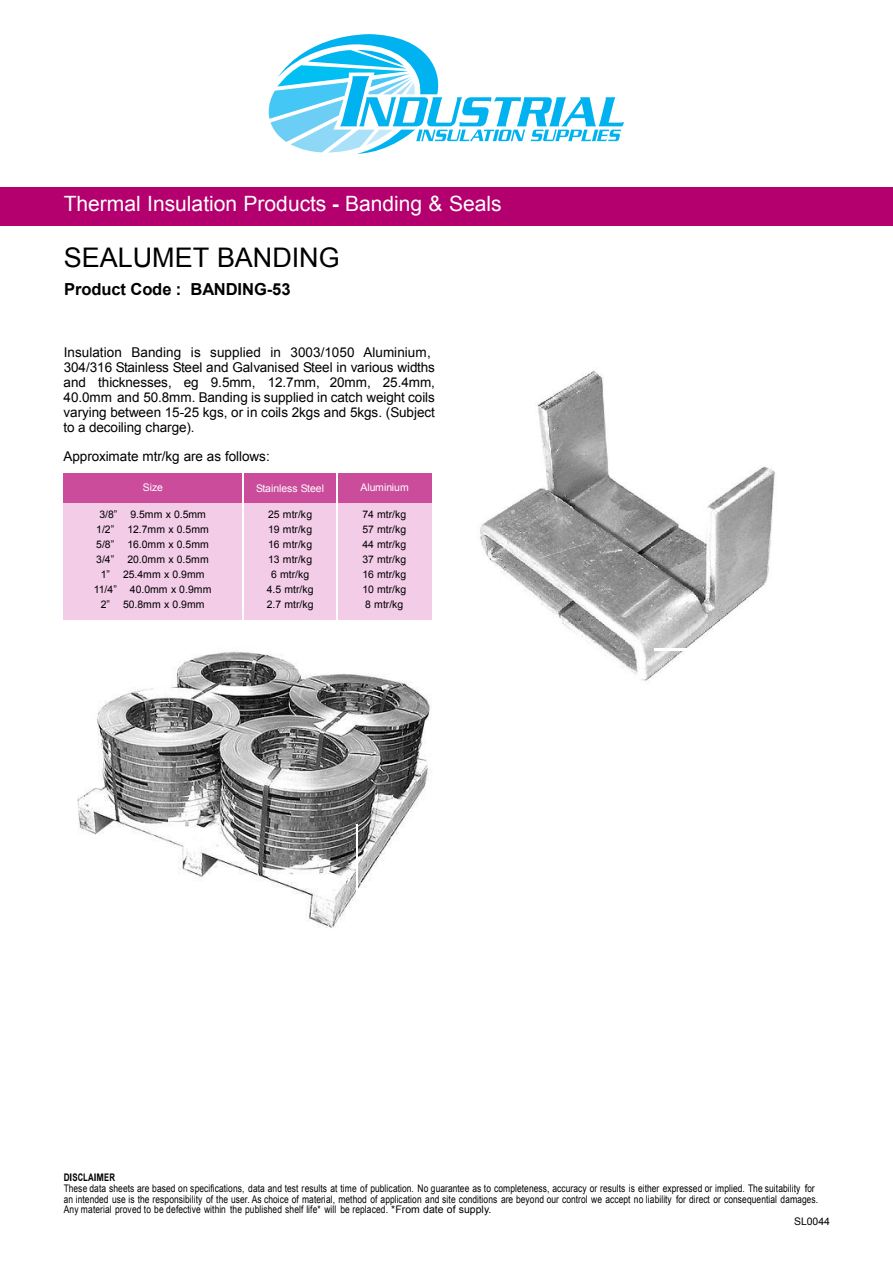
<style>
.page{position:relative;width:893px;height:1263px;background:#fff}
.page>*{position:absolute;margin:0;border:0;box-sizing:border-box;transform-origin:0 0}
.t1{font:27px "Arial";color:#000}
.t2{font:21px "Arial";color:#fff}
.t3{font:700 16.5px "Arial";letter-spacing:-.005em;color:#000}
.t4{font:13.5px/15px "Arial";letter-spacing:-.005em;color:#000}
.t5{font:10.5px/10.5px "Arial";letter-spacing:.01em;color:#000;scale:.81 1}
.t6{font:10.5px/15px "Arial";letter-spacing:.01em;color:#000;text-align:center}
.t7{font:10.5px "Arial";color:#fff}
.t8{font:700 10.5px "Arial";letter-spacing:.01em;color:#000;scale:.79 1}
.s1{font-weight:700}
</style>
<div class="page">
<img style="left:480px;top:370px;width:295px;height:312px">
<hr style="left:654px;top:649px;width:44px;height:2px;background:#fff">
<svg style="left:268px;top:34px;width:356px;height:120px"></svg>
<div style="left:0;top:187px;width:893px;height:38px;background:#b4006e"></div>
<img style="left:77px;top:651px;width:353px;height:277px">
<hr style="left:356px;top:825px;width:1px;height:85px;background:#fff">
<div style="left:64px;top:473px;width:178px;height:30px;background:#ca4c9a"></div>
<div style="left:244px;top:473px;width:92px;height:30px;background:#ca4c9a"></div>
<div style="left:338px;top:473px;width:93px;height:30px;background:#ca4c9a"></div>
<div style="left:64px;top:503px;width:178px;height:117px;background:#f3cce8"></div>
<div style="left:244px;top:503px;width:92px;height:117px;background:#f3cce8"></div>
<div style="left:338px;top:503px;width:93px;height:117px;background:#f3cce8"></div>
<h2 class="t2" style="left:64px;top:190px;width:439px">Thermal Insulation Products <span class="s1">-</span> Banding &amp; Seals</h2>
<h1 class="t1" style="left:64px;top:240px;width:277px">SEALUMET BANDING</h1>
<h3 class="t3" style="left:64px;top:278px;width:228px">Product Code : BANDING-53</h3>
<p class="t4" style="left:64px;top:345px;width:373px">Insulation Banding is supplied in 3003/1050 Aluminium, 304/316 Stainless Steel and Galvanised Steel in various widths and thicknesses, eg 9.5mm, 12.7mm, 20mm, 25.4mm, 40.0mm and 50.8mm. Banding is supplied in catch weight coils varying between 15-25 kgs, or in coils 2kgs and 5kgs. (Subject to a decoiling charge).</p>
<p class="t4" style="left:64px;top:449px;width:208px">Approximate mtr/kg are as follows:</p>
<p class="t7" style="left:143px;top:480px;width:22px">Size</p>
<p class="t7" style="left:256px;top:482px;width:69px">Stainless Steel</p>
<p class="t7" style="left:360px;top:480px;width:50px">Aluminium</p>
<p class="t6" style="left:99px;top:507px;width:20px">3/8”</p>
<p class="t6" style="left:130px;top:507px;width:77px">9.5mm x 0.5mm</p>
<p class="t6" style="left:96px;top:522px;width:20px">1/2”</p>
<p class="t6" style="left:127px;top:522px;width:83px">12.7mm x 0.5mm</p>
<p class="t6" style="left:96px;top:537px;width:20px">5/8”</p>
<p class="t6" style="left:127px;top:537px;width:83px">16.0mm x 0.5mm</p>
<p class="t6" style="left:96px;top:552px;width:20px">3/4”</p>
<p class="t6" style="left:127px;top:552px;width:83px">20.0mm x 0.5mm</p>
<p class="t6" style="left:101px;top:567px;width:11px">1”</p>
<p class="t6" style="left:123px;top:567px;width:83px">25.4mm x 0.9mm</p>
<p class="t6" style="left:94px;top:582px;width:25px">11/4”</p>
<p class="t6" style="left:130px;top:582px;width:83px">40.0mm x 0.9mm</p>
<p class="t6" style="left:101px;top:597px;width:11px">2”</p>
<p class="t6" style="left:123px;top:597px;width:83px">50.8mm x 0.9mm</p>
<p class="t6" style="left:267px;top:507px;width:48px">25 mtr/kg<br>19 mtr/kg<br>16 mtr/kg<br>13 mtr/kg<br>6 mtr/kg<br>4.5 mtr/kg<br>2.7 mtr/kg</p>
<p class="t6" style="left:362px;top:507px;width:45px;text-align:justify">74 mtr/kg 57 mtr/kg 44 mtr/kg 37 mtr/kg 16 mtr/kg 10 mtr/kg 8 mtr/kg</p>
<p class="t8" style="left:64px;top:1171px;width:67px">DISCLAIMER</p>
<p class="t5" style="left:64px;top:1183px;width:933px">These data sheets are based on specifications, data and test results at time of publication. No guarantee as to completeness, accuracy or results is either expressed or implied. The suitability for an intended use is the responsibility of the user. As choice of material, method of application and site conditions are beyond our control we accept no liability for direct or consequential damages.<br>Any material proved to be defective within the published shelf life* will be replaced. *From date of supply.</p>
<p class="t6" style="left:794px;top:1214px;width:38px">SL0044</p>
</div>
